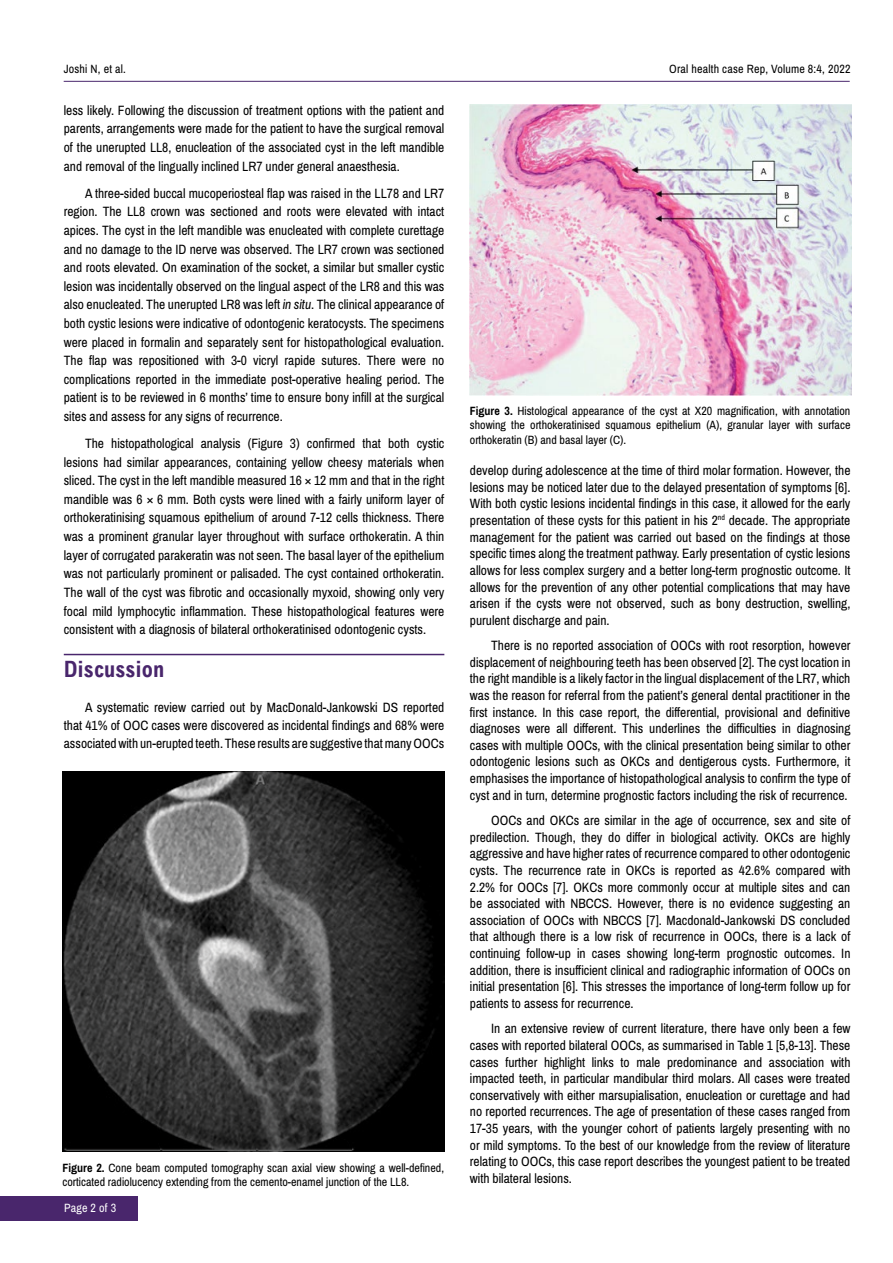
<style>
.page{position:relative;width:893px;height:1263px;background:#fff}
.page>*{position:absolute;margin:0;border:0;box-sizing:border-box;transform-origin:0 0}
.t1{font:700 condensed 22.5px "Arial";color:#49266c}
.t2{font:13.5px/16.6px "Archivo Narrow";color:#000;text-align:justify}
.t3{font:12px/14.4px "Archivo Narrow";color:#000}
.t4{font:12px "Archivo Narrow";letter-spacing:.015em;color:#fff}
.s1{font-style:italic}
.s2{font-weight:700}
</style>
<div class="page">
<hr style="left:64px;top:81px;width:786px;height:1px;background:#49266c">
<div style="left:0;top:1196px;width:137px;height:24px;background:#49266c"></div>
<hr style="left:64px;top:654px;width:380px;height:1px;background:#49266c">
<img style="left:63px;top:771px;width:381px;height:381px">
<img style="left:470px;top:105px;width:382px;height:290px">
<p class="t3" style="left:64px;top:61px;width:64px">Joshi N, et al.</p>
<p class="t3" style="left:669px;top:61px;width:183px">Oral health case Rep, Volume 8:4, 2022</p>
<p class="t2" style="left:64px;top:101px;width:382px;line-height:18.6px">less likely. Following the discussion of treatment options with the patient and parents, arrangements were made for the patient to have the surgical removal of the unerupted LL8, enucleation of the associated cyst in the left mandible and removal of the lingually inclined LR7 under general anaesthesia.</p>
<p class="t2" style="left:64px;top:184px;width:382px;line-height:18.6px;text-indent:21px">A three-sided buccal mucoperiosteal flap was raised in the LL78 and LR7 region. The LL8 crown was sectioned and roots were elevated with intact apices. The cyst in the left mandible was enucleated with complete curettage and no damage to the ID nerve was observed. The LR7 crown was sectioned and roots elevated. On examination of the socket, a similar but smaller cystic lesion was incidentally observed on the lingual aspect of the LR8 and this was also enucleated. The unerupted LR8 was left <span class="s1">in situ</span>. The clinical appearance of both cystic lesions were indicative of odontogenic keratocysts. The specimens were placed in formalin and separately sent for histopathological evaluation.<br>The flap was repositioned with 3-0 vicryl rapide sutures. There were no complications reported in the immediate post-operative healing period. The patient is to be reviewed in 6 months’ time to ensure bony infill at the surgical sites and assess for any signs of recurrence.</p>
<p class="t2" style="left:64px;top:434px;width:382px;line-height:18.6px;text-indent:21px">The histopathological analysis (Figure 3) confirmed that both cystic lesions had similar appearances, containing yellow cheesy materials when sliced. The cyst in the left mandible measured 16 × 12 mm and that in the right mandible was 6 × 6 mm. Both cysts were lined with a fairly uniform layer of orthokeratinising squamous epithelium of around 7-12 cells thickness. There was a prominent granular layer throughout with surface orthokeratin. A thin layer of corrugated parakeratin was not seen. The basal layer of the epithelium was not particularly prominent or palisaded. The cyst contained orthokeratin.<br>The wall of the cyst was fibrotic and occasionally myxoid, showing only very focal mild lymphocytic inflammation. These histopathological features were consistent with a diagnosis of bilateral orthokeratinised odontogenic cysts.</p>
<h1 class="t1" style="left:64px;top:656px;width:102px">Discussion</h1>
<p class="t2" style="left:64px;top:698px;width:382px;line-height:18px;text-indent:21px">A systematic review carried out by MacDonald-Jankowski DS reported that 41% of OOC cases were discovered as incidental findings and 68% were associated with un-erupted teeth. These results are suggestive that many OOCs</p>
<p class="t3" style="left:63px;top:1160px;width:383px"><span class="s2">Figure 2.</span> Cone beam computed tomography scan axial view showing a well-defined, corticated radiolucency extending from the cemento-enamel junction of the LL8.</p>
<p class="t4" style="left:64px;top:1201px;width:54px">Page 2 of 3</p>
<p class="t3" style="left:470px;top:404px;width:382px;text-align:justify"><span class="s2">Figure 3.</span> Histological appearance of the cyst at X20 magnification, with annotation showing the orthokeratinised squamous epithelium (A), granular layer with surface orthokeratin (B) and basal layer (C).</p>
<p class="t2" style="left:470px;top:462px;width:382px">develop during adolescence at the time of third molar formation. However, the lesions may be noticed later due to the delayed presentation of symptoms [6].<br>With both cystic lesions incidental findings in this case, it allowed for the early presentation of these cysts for this patient in his 2<sup>nd</sup> decade. The appropriate management for the patient was carried out based on the findings at those specific times along the treatment pathway. Early presentation of cystic lesions allows for less complex surgery and a better long-term prognostic outcome. It allows for the prevention of any other potential complications that may have arisen if the cysts were not observed, such as bony destruction, swelling, purulent discharge and pain.</p>
<p class="t2" style="left:470px;top:637px;width:382px;text-indent:21px">There is no reported association of OOCs with root resorption, however displacement of neighbouring teeth has been observed [2]. The cyst location in the right mandible is a likely factor in the lingual displacement of the LR7, which was the reason for referral from the patient’s general dental practitioner in the first instance. In this case report, the differential, provisional and definitive diagnoses were all different. This underlines the difficulties in diagnosing cases with multiple OOCs, with the clinical presentation being similar to other odontogenic lesions such as OKCs and dentigerous cysts. Furthermore, it emphasises the importance of histopathological analysis to confirm the type of cyst and in turn, determine prognostic factors including the risk of recurrence.</p>
<p class="t2" style="left:470px;top:812px;width:382px;text-indent:21px">OOCs and OKCs are similar in the age of occurrence, sex and site of predilection. Though, they do differ in biological activity. OKCs are highly aggressive and have higher rates of recurrence compared to other odontogenic cysts. The recurrence rate in OKCs is reported as 42.6% compared with 2.2% for OOCs [7]. OKCs more commonly occur at multiple sites and can be associated with NBCCS. However, there is no evidence suggesting an association of OOCs with NBCCS [7]. Macdonald-Jankowski DS concluded that although there is a low risk of recurrence in OOCs, there is a lack of continuing follow-up in cases showing long-term prognostic outcomes. In addition, there is insufficient clinical and radiographic information of OOCs on initial presentation [6]. This stresses the importance of long-term follow up for patients to assess for recurrence.</p>
<p class="t2" style="left:470px;top:1020px;width:382px;text-indent:21px">In an extensive review of current literature, there have only been a few cases with reported bilateral OOCs, as summarised in Table 1 [5,8-13]. These cases further highlight links to male predominance and association with impacted teeth, in particular mandibular third molars. All cases were treated conservatively with either marsupialisation, enucleation or curettage and had no reported recurrences. The age of presentation of these cases ranged from 17-35 years, with the younger cohort of patients largely presenting with no or mild symptoms. To the best of our knowledge from the review of literature relating to OOCs, this case report describes the youngest patient to be treated with bilateral lesions.</p>
</div>
